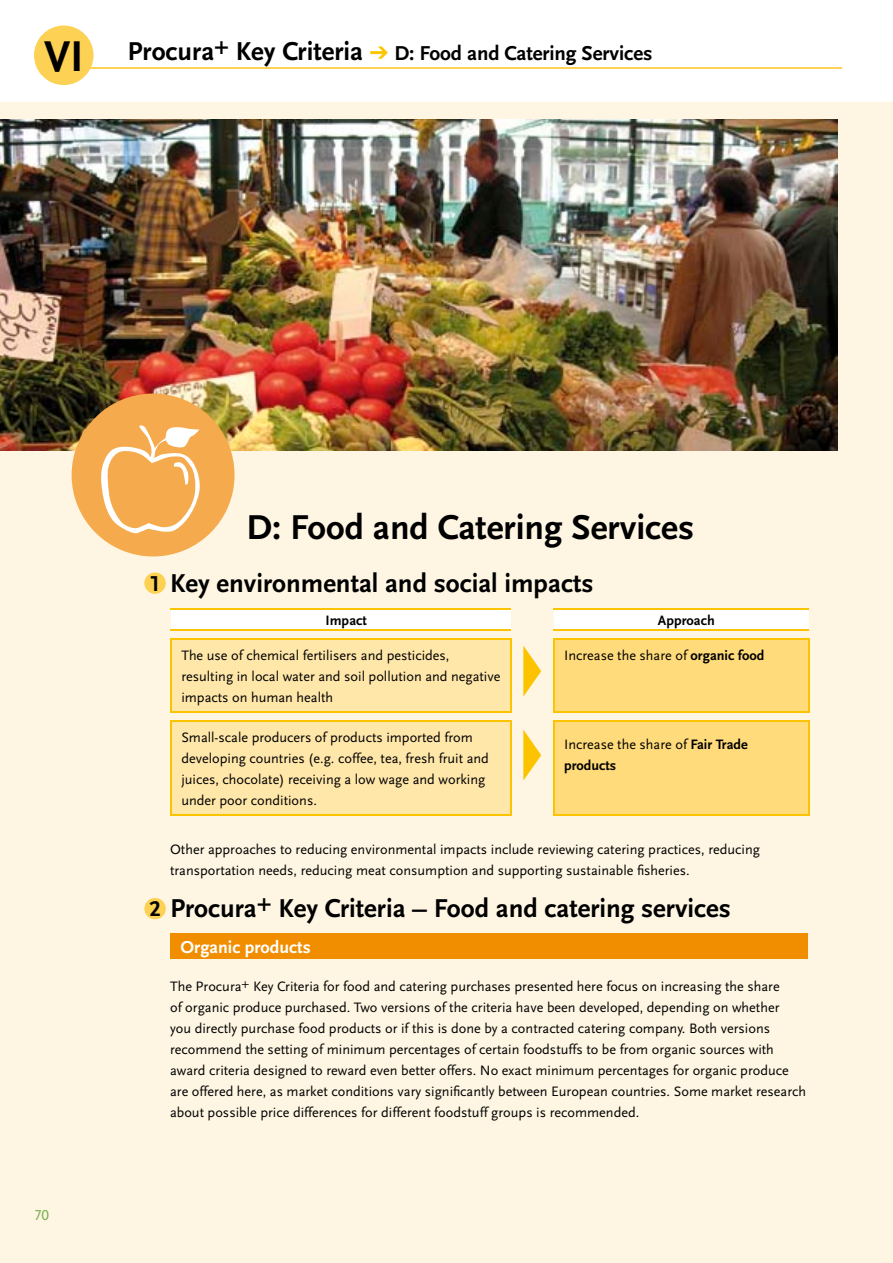
<style>
.page{position:relative;width:893px;height:1263px;background:#fff}
.page>*{position:absolute;margin:0;border:0;box-sizing:border-box;transform-origin:0 0}
.t1{font:700 45px "Scala Sans";color:#000}
.t2{font:700 36px "Scala Sans";color:#000}
.t3{font:700 27px "Scala Sans";color:#000}
.t4{font:700 22.5px "Scala Sans Figures";color:#000}
.t5{font:700 21px "Scala Sans";letter-spacing:-.005em;color:#000}
.t6{font:700 18px "Scala Sans";color:#fff}
.t7{font:15px "Scala Sans Caps";color:#78b14e}
.t8{font:14.25px/21px "Scala Sans";color:#000}
.t9{font:700 14.25px "Scala Sans";color:#000}
.s1{font-size:27px}
.s2{color:#fbc600}
.s3{font-weight:700}
</style>
<div class="page">
<div style="left:0;top:102px;width:893px;height:1161px;background:#fef6e2"></div>
<hr style="left:64px;top:67px;width:778px;height:2px;background:#fdd153">
<div style="left:34px;top:26px;width:60px;height:59px;background:#fdd153;border-radius:50%"></div>
<svg style="left:171px;top:609px;width:638px;height:21px"></svg>
<div style="left:172px;top:639px;width:338px;height:176px;background:#ffe7aa"></div>
<div style="left:554px;top:639px;width:254px;height:176px;background:#ffdb7b"></div>
<hr style="left:171px;top:629px;width:340px;height:2px;background:#fbc300">
<hr style="left:554px;top:629px;width:255px;height:2px;background:#fbc300">
<hr style="left:170px;top:711px;width:342px;height:2px;background:#fbc300">
<hr style="left:553px;top:711px;width:256px;height:2px;background:#fbc300">
<hr style="left:170px;top:815px;width:342px;height:1px;background:#fbc300">
<hr style="left:553px;top:815px;width:256px;height:1px;background:#fbc300">
<hr style="left:171px;top:608px;width:340px;height:2px;background:#fbc300">
<hr style="left:170px;top:638px;width:342px;height:1px;background:#fbc300">
<hr style="left:170px;top:639px;width:2px;height:72px;background:#fbc300">
<hr style="left:510px;top:639px;width:2px;height:72px;background:#fbc300">
<hr style="left:170px;top:720px;width:342px;height:1px;background:#fbc300">
<hr style="left:170px;top:721px;width:2px;height:94px;background:#fbc300">
<hr style="left:510px;top:721px;width:2px;height:94px;background:#fbc300">
<hr style="left:554px;top:608px;width:255px;height:2px;background:#fbc300">
<hr style="left:553px;top:638px;width:256px;height:1px;background:#fbc300">
<hr style="left:553px;top:639px;width:1px;height:72px;background:#fbc300">
<hr style="left:808px;top:639px;width:1px;height:72px;background:#fbc300">
<hr style="left:553px;top:720px;width:256px;height:1px;background:#fbc300">
<hr style="left:553px;top:721px;width:1px;height:94px;background:#fbc300">
<hr style="left:808px;top:721px;width:1px;height:94px;background:#fbc300">
<svg style="left:523px;top:645px;width:18px;height:52px"></svg>
<svg style="left:523px;top:729px;width:18px;height:52px"></svg>
<div style="left:170px;top:934px;width:638px;height:25px;background:#f18e00"></div>
<div style="left:145px;top:573px;width:21px;height:21px;background:#fdd153;border-radius:50%"></div>
<div style="left:145px;top:898px;width:21px;height:21px;background:#fdd153;border-radius:50%"></div>
<img style="left:0;top:119px;width:838px;height:332px">
<div style="left:72px;top:393px;width:163px;height:163px;background:#f5ab4d;border-radius:50%"></div>
<svg style="left:101px;top:425px;width:99px;height:109px"></svg>
<h1 class="t1" style="left:44px;top:32px;width:41px">VI</h1>
<h3 class="t5" style="left:128px;top:41px;width:526px"><span class="s1">Procura</span><sup>+</sup> <span class="s1">Key Criteria</span> <span class="s2">➔</span> D: Food and Catering Services</h3>
<p class="t7" style="left:34px;top:1207px;width:16px">70</p>
<h3 class="t4" style="left:150px;top:574px;width:13px">1</h3>
<h3 class="t4" style="left:150px;top:900px;width:13px">2</h3>
<h2 class="t2" style="left:247px;top:508px;width:449px">D: Food and Catering Services</h2>
<h3 class="t3" style="left:170px;top:568px;width:425px">Key environmental and social impacts</h3>
<p class="t9" style="left:326px;top:612px;width:43px">Impact</p>
<p class="t9" style="left:658px;top:612px;width:58px">Approach</p>
<p class="t8" style="left:181px;top:645px;width:321px">The use of chemical fertilisers and pesticides, resulting in local water and soil pollution and negative impacts on human health</p>
<p class="t8" style="left:564px;top:645px;width:202px">Increase the share of <span class="s3">organic food</span></p>
<p class="t8" style="left:181px;top:727px;width:309px">Small-scale producers of products imported from developing countries (e.g. coffee, tea, fresh fruit and juices, chocolate) receiving a low wage and working under poor conditions.</p>
<p class="t8" style="left:564px;top:734px;width:185px">Increase the share of <span class="s3">Fair Trade products</span></p>
<p class="t8" style="left:170px;top:839px;width:591px">Other approaches to reducing environmental impacts include reviewing catering practices, reducing transportation needs, reducing meat consumption and supporting sustainable fisheries.</p>
<h3 class="t3" style="left:170px;top:894px;width:562px">Procura+ Key Criteria – Food and catering services</h3>
<p class="t6" style="left:181px;top:937px;width:132px">Organic products</p>
<p class="t8" style="left:170px;top:976px;width:638px">The Procura+ Key Criteria for food and catering purchases presented here focus on increasing the share<br>of organic produce purchased. Two versions of the criteria have been developed, depending on whether<br>you directly purchase food products or if this is done by a contracted catering company. Both versions recommend the setting of minimum percentages of certain foodstuffs to be from organic sources with award criteria designed to reward even better offers. No exact minimum percentages for organic produce are offered here, as market conditions vary significantly between European countries. Some market research about possible price differences for different foodstuff groups is recommended.</p>
</div>
